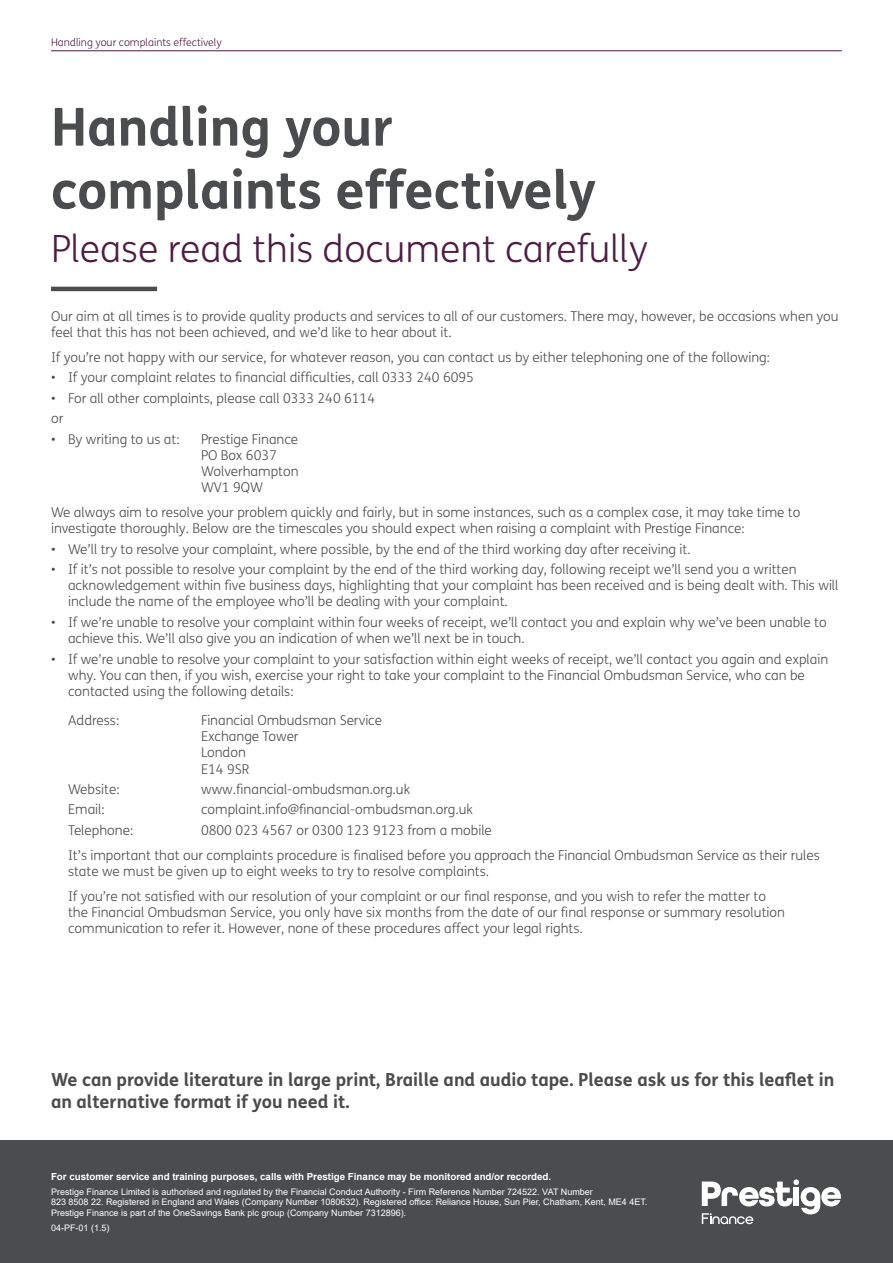
<style>
.page{position:relative;width:893px;height:1263px;background:#fff}
.page>*{position:absolute;margin:0;border:0;box-sizing:border-box;transform-origin:0 0}
.t1{font:700 52.5px "FS Me";color:#4b4c4d}
.t2{font:300 37.5px "FS Me";color:#4e1d43}
.t3{font:700 18px/21.6px "FS Me";color:#4b4c4d}
.t4{font:300 13.5px/16.2px "FS Me";color:#4b4c4d}
.t5{font:300 10.5px "FS Me";color:#4e1d43}
.t6{font:700 9.75px "Arial";color:#fff}
.t7{font:9px/10.8px "Arial";color:#fff}
</style>
<div class="page">
<hr style="left:51px;top:50px;width:791px;height:1px;background:#4e1d43">
<hr style="left:51px;top:287px;width:106px;height:4px;background:#4b4c4d">
<div style="left:0;top:1140px;width:893px;height:123px;background:#4b4c4d"></div>
<svg style="left:702px;top:1179px;width:139px;height:45px"></svg>
<p class="t5" style="left:51px;top:35px;width:172px">Handling your complaints effectively</p>
<p class="t1" style="left:51px;top:86px;width:343px">Handling your</p>
<p class="t1" style="left:51px;top:149px;width:547px">complaints effectively</p>
<p class="t2" style="left:51px;top:223px;width:598px">Please read this document carefully</p>
<p class="t4" style="left:51px;top:308px;width:789px">Our aim at all times is to provide quality products and services to all of our customers. There may, however, be occasions when you feel that this has not been achieved, and we’d like to hear about it.</p>
<p class="t4" style="left:51px;top:349px;width:720px">If you’re not happy with our service, for whatever reason, you can contact us by either telephoning one of the following:</p>
<p class="t4" style="left:51px;top:369px;width:424px">• If your complaint relates to financial difficulties, call 0333 240 6095</p>
<p class="t4" style="left:51px;top:390px;width:326px">• For all other complaints, please call 0333 240 6114</p>
<p class="t4" style="left:51px;top:410px;width:14px">or</p>
<p class="t4" style="left:51px;top:430px;width:130px">• By writing to us at:</p>
<p class="t4" style="left:201px;top:430px;width:99px">Prestige Finance<br>PO Box 6037<br>Wolverhampton<br>WV1 9QW</p>
<p class="t4" style="left:51px;top:504px;width:751px">We always aim to resolve your problem quickly and fairly, but in some instances, such as a complex case, it may take time to investigate thoroughly. Below are the timescales you should expect when raising a complaint with Prestige Finance:</p>
<p class="t4" style="left:51px;top:540px;width:641px">• We’ll try to resolve your complaint, where possible, by the end of the third working day after receiving it.</p>
<p class="t4" style="left:68px;top:561px;width:772px;text-indent:-17px">• If it’s not possible to resolve your complaint by the end of the third working day, following receipt we’ll send you a written acknowledgement within five business days, highlighting that your complaint has been received and is being dealt with. This will include the name of the employee who’ll be dealing with your complaint.</p>
<p class="t4" style="left:68px;top:614px;width:760px;text-indent:-17px">• If we’re unable to resolve your complaint within four weeks of receipt, we’ll contact you and explain why we’ve been unable to achieve this. We’ll also give you an indication of when we’ll next be in touch.</p>
<p class="t4" style="left:68px;top:650px;width:762px;text-indent:-17px">• If we’re unable to resolve your complaint to your satisfaction within eight weeks of receipt, we’ll contact you again and explain why. You can then, if you wish, exercise your right to take your complaint to the Financial Ombudsman Service, who can be contacted using the following details:</p>
<p class="t4" style="left:68px;top:712px;width:53px">Address:</p>
<p class="t4" style="left:201px;top:712px;width:183px">Financial Ombudsman Service<br>Exchange Tower<br>London<br>E14 9SR</p>
<p class="t4" style="left:68px;top:781px;width:53px">Website:</p>
<p class="t4" style="left:201px;top:781px;width:211px">www.financial-ombudsman.org.uk</p>
<p class="t4" style="left:68px;top:801px;width:38px">Email:</p>
<p class="t4" style="left:201px;top:801px;width:273px">complaint.info@financial-ombudsman.org.uk</p>
<p class="t4" style="left:68px;top:822px;width:67px">Telephone:</p>
<p class="t4" style="left:201px;top:822px;width:292px">0800 023 4567 or 0300 123 9123 from a mobile</p>
<p class="t4" style="left:68px;top:846px;width:753px">It’s important that our complaints procedure is finalised before you approach the Financial Ombudsman Service as their rules state we must be given up to eight weeks to try to resolve complaints.</p>
<p class="t4" style="left:68px;top:887px;width:718px">If you’re not satisfied with our resolution of your complaint or our final response, and you wish to refer the matter to the Financial Ombudsman Service, you only have six months from the date of our final response or summary resolution communication to refer it. However, none of these procedures affect your legal rights.</p>
<p class="t3" style="left:51px;top:1068px;width:785px">We can provide literature in large print, Braille and audio tape. Please ask us for this leaflet in an alternative format if you need it.</p>
<p class="t6" style="left:51px;top:1169px;width:502px">For customer service and training purposes, calls with Prestige Finance may be monitored and/or recorded.</p>
<p class="t7" style="left:51px;top:1186px;width:598px">Prestige Finance Limited is authorised and regulated by the Financial Conduct Authority - Firm Reference Number 724522. VAT Number<br>823 8508 22. Registered in England and Wales (Company Number 1080632). Registered office: Reliance House, Sun Pier, Chatham, Kent, ME4 4ET.</p>
<p class="t7" style="left:51px;top:1207px;width:357px">Prestige Finance is part of the OneSavings Bank plc group (Company Number 7312896).</p>
<p class="t7" style="left:51px;top:1222px;width:60px">04-PF-01 (1.5)</p>
</div>
